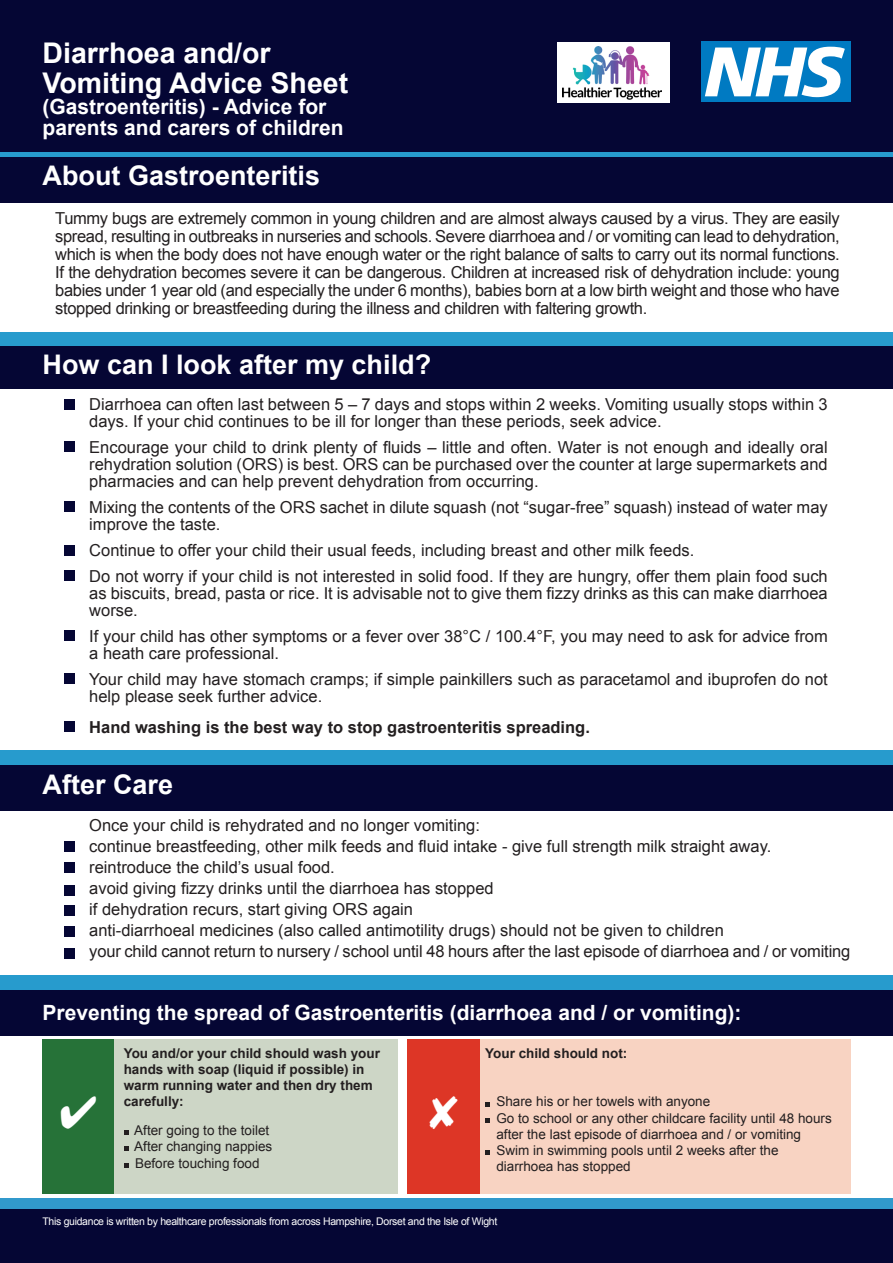
<style>
.page{position:relative;width:893px;height:1263px;background:#fff}
.page>*{position:absolute;margin:0;border:0;box-sizing:border-box;transform-origin:0 0}
.t1{font:700 28.5px/30px "Arial";color:#fff}
.t2{font:700 27px "Arial";color:#fff}
.t3{font:700 21px/21px "Arial";color:#fff}
.t4{font:16.5px/17.2px "Arial";color:#231f20}
.t5{font:700 16.5px "Arial";color:#231f20}
.t6{font:13.5px "Arial";color:#231f20}
.t7{font:700 13.5px/16.2px "Arial";color:#231f20}
.t8{font:10.5px "Arial";letter-spacing:-.03em;color:#fff}
</style>
<div class="page">
<div style="left:0;top:0;width:893px;height:170px;background:#050634"></div>
<div style="left:408px;top:1039px;width:72px;height:155px;background:#dd3626"></div>
<div style="left:480px;top:1039px;width:370px;height:155px;background:#f8d3c2"></div>
<div style="left:43px;top:1039px;width:72px;height:155px;background:#267238"></div>
<div style="left:115px;top:1039px;width:283px;height:155px;background:#cdd6c6"></div>
<div style="left:0;top:333px;width:893px;height:49px;background:#279bcd"></div>
<div style="left:0;top:347px;width:893px;height:42px;background:#050634"></div>
<div style="left:64px;top:441px;width:11px;height:11px;background:#050634"></div>
<div style="left:64px;top:399px;width:11px;height:11px;background:#050634"></div>
<div style="left:64px;top:501px;width:11px;height:11px;background:#050634"></div>
<div style="left:64px;top:545px;width:11px;height:11px;background:#050634"></div>
<div style="left:64px;top:570px;width:11px;height:11px;background:#050634"></div>
<div style="left:64px;top:630px;width:11px;height:11px;background:#050634"></div>
<div style="left:64px;top:673px;width:11px;height:11px;background:#050634"></div>
<div style="left:0;top:975px;width:893px;height:53px;background:#279bcd"></div>
<div style="left:0;top:990px;width:893px;height:45px;background:#050634"></div>
<div style="left:0;top:152px;width:893px;height:44px;background:#279bcd"></div>
<div style="left:0;top:157px;width:893px;height:46px;background:#050634"></div>
<div style="left:0;top:751px;width:893px;height:53px;background:#279bcd"></div>
<div style="left:0;top:766px;width:893px;height:45px;background:#050634"></div>
<div style="left:64px;top:720px;width:11px;height:11px;background:#050634"></div>
<div style="left:64px;top:841px;width:11px;height:11px;background:#050634"></div>
<div style="left:64px;top:862px;width:11px;height:11px;background:#050634"></div>
<div style="left:64px;top:905px;width:11px;height:11px;background:#050634"></div>
<div style="left:64px;top:926px;width:11px;height:11px;background:#050634"></div>
<div style="left:64px;top:948px;width:11px;height:11px;background:#050634"></div>
<div style="left:64px;top:885px;width:11px;height:11px;background:#050634"></div>
<svg style="left:124px;top:1130px;width:5px;height:5px"></svg>
<svg style="left:124px;top:1146px;width:5px;height:5px"></svg>
<svg style="left:124px;top:1163px;width:5px;height:5px"></svg>
<svg style="left:485px;top:1102px;width:5px;height:4px"></svg>
<svg style="left:485px;top:1118px;width:5px;height:5px"></svg>
<svg style="left:485px;top:1150px;width:5px;height:5px"></svg>
<div style="left:0;top:1198px;width:893px;height:65px;background:#3199cc"></div>
<div style="left:0;top:1209px;width:893px;height:54px;background:#050634"></div>
<div style="left:701px;top:42px;width:149px;height:60px;background:#007ac2"></div>
<svg style="left:705px;top:47px;width:140px;height:50px"></svg>
<div style="left:557px;top:42px;width:112px;height:60px;background:#fff"></div>
<img style="left:563px;top:46px;width:99px;height:54px">
<p class="t1" style="left:43px;top:39px;width:307px">Diarrhoea and/or<br>Vomiting Advice Sheet</p>
<p class="t3" style="left:43px;top:97px;width:303px">(Gastroenteritis) - Advice for parents and carers of children</p>
<p class="t2" style="left:43px;top:158px;width:279px">About Gastroenteritis</p>
<p class="t4" style="left:55px;top:209px;width:786px;line-height:18px;text-align:justify">Tummy bugs are extremely common in young children and are almost always caused by a virus. They are easily spread, resulting in outbreaks in nurseries and schools. Severe diarrhoea and / or vomiting can lead to dehydration, which is when the body does not have enough water or the right balance of salts to carry out its normal functions.<br>If the dehydration becomes severe it can be dangerous. Children at increased risk of dehydration include: young babies under 1 year old (and especially the under 6 months), babies born at a low birth weight and those who have stopped drinking or breastfeeding during the illness and children with faltering growth.</p>
<p class="t2" style="left:43px;top:346px;width:390px">How can I look after my child?</p>
<p class="t4" style="left:89px;top:395px;width:740px">Diarrhoea can often last between 5 – 7 days and stops within 2 weeks. Vomiting usually stops within 3 days. If your chid continues to be ill for longer than these periods, seek advice.</p>
<p class="t4" style="left:89px;top:438px;width:740px;text-align:justify">Encourage your child to drink plenty of fluids – little and often. Water is not enough and ideally oral rehydration solution (ORS) is best. ORS can be purchased over the counter at large supermarkets and pharmacies and can help prevent dehydration from occurring.</p>
<p class="t4" style="left:89px;top:499px;width:740px">Mixing the contents of the ORS sachet in dilute squash (not “sugar-free” squash) instead of water may improve the taste.</p>
<p class="t4" style="left:89px;top:542px;width:606px">Continue to offer your child their usual feeds, including breast and other milk feeds.</p>
<p class="t4" style="left:89px;top:567px;width:740px;text-align:justify">Do not worry if your child is not interested in solid food. If they are hungry, offer them plain food such as biscuits, bread, pasta or rice. It is advisable not to give them fizzy drinks as this can make diarrhoea worse.</p>
<p class="t4" style="left:89px;top:628px;width:740px">If your child has other symptoms or a fever over 38°C / 100.4°F, you may need to ask for advice from a heath care professional.</p>
<p class="t4" style="left:89px;top:671px;width:740px">Your child may have stomach cramps; if simple painkillers such as paracetamol and ibuprofen do not help please seek further advice.</p>
<p class="t5" style="left:89px;top:716px;width:502px">Hand washing is the best way to stop gastroenteritis spreading.</p>
<p class="t2" style="left:43px;top:766px;width:132px">After Care</p>
<p class="t4" style="left:89px;top:817px;width:392px">Once your child is rehydrated and no longer vomiting:</p>
<p class="t4" style="left:89px;top:838px;width:684px">continue breastfeeding, other milk feeds and fluid intake - give full strength milk straight away.</p>
<p class="t4" style="left:89px;top:859px;width:247px">reintroduce the child’s usual food.</p>
<p class="t4" style="left:89px;top:880px;width:406px">avoid giving fizzy drinks until the diarrhoea has stopped</p>
<p class="t4" style="left:89px;top:901px;width:325px">if dehydration recurs, start giving ORS again</p>
<p class="t4" style="left:89px;top:922px;width:636px">anti-diarrhoeal medicines (also called antimotility drugs) should not be given to children</p>
<p class="t4" style="left:89px;top:943px;width:763px">your child cannot return to nursery / school until 48 hours after the last episode of diarrhoea and / or vomiting</p>
<p class="t3" style="left:43px;top:1002px;width:700px">Preventing the spread of Gastroenteritis (diarrhoea and / or vomiting):</p>
<p class="t7" style="left:124px;top:1045px;width:258px">You and/or your child should wash your hands with soap (liquid if possible) in warm running water and then dry them carefully:</p>
<p class="t6" style="left:134px;top:1121px;width:137px">After going to the toilet</p>
<p class="t6" style="left:134px;top:1138px;width:140px">After changing nappies</p>
<p class="t6" style="left:135px;top:1154px;width:126px">Before touching food</p>
<p class="t7" style="left:485px;top:1045px;width:144px">Your child should not:</p>
<p class="t6" style="left:496px;top:1093px;width:215px">Share his or her towels with anyone</p>
<p class="t6" style="left:496px;top:1109px;width:337px">Go to school or any other childcare facility until 48 hours</p>
<p class="t6" style="left:496px;top:1125px;width:306px">after the last episode of diarrhoea and / or vomiting</p>
<p class="t6" style="left:496px;top:1141px;width:284px">Swim in swimming pools until 2 weeks after the</p>
<p class="t6" style="left:496px;top:1158px;width:136px">diarrhoea has stopped</p>
<p class="t8" style="left:43px;top:1215px;width:456px">This guidance is written by healthcare professionals from across Hampshire, Dorset and the Isle of Wight</p>
</div>
